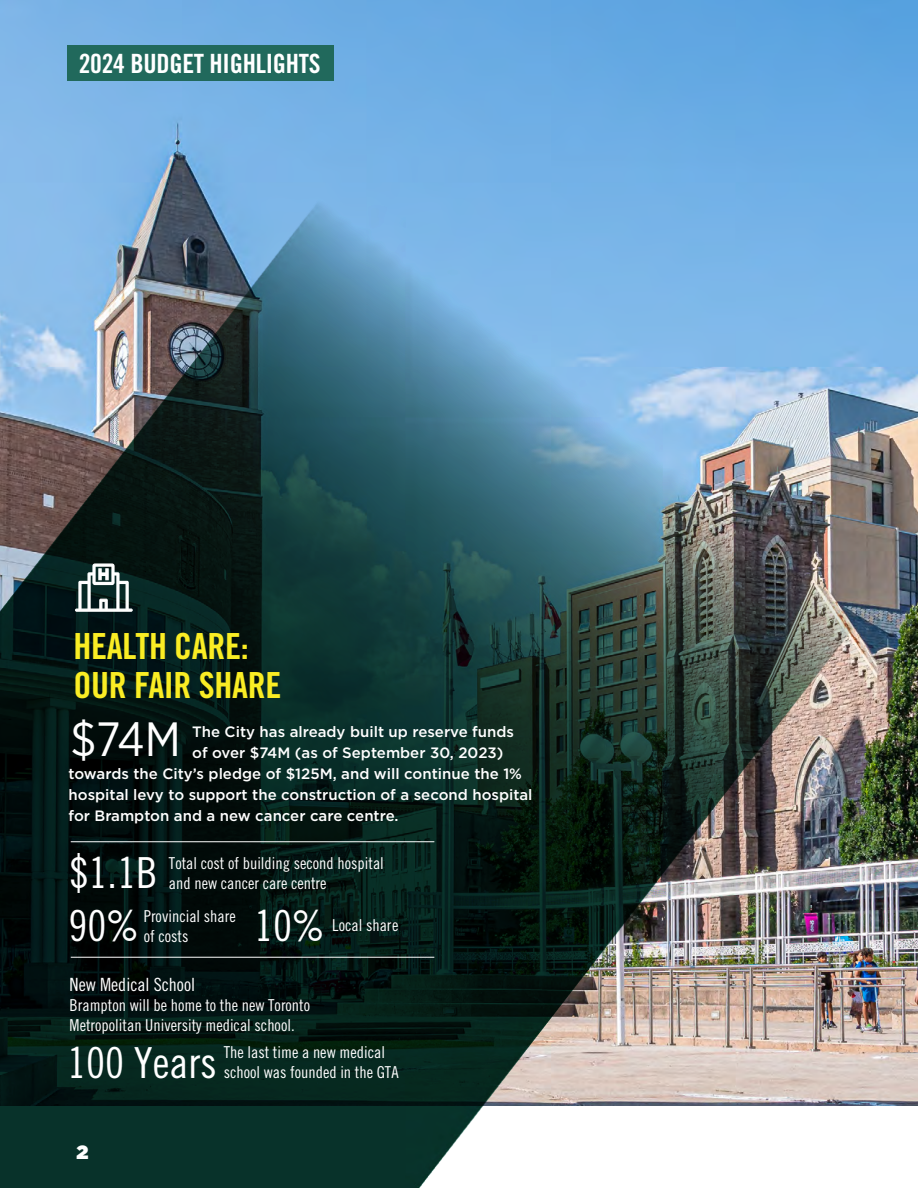
<style>
.page{position:relative;width:918px;height:1188px;background:#fff}
.page>*{position:absolute;margin:0;border:0;box-sizing:border-box;transform-origin:0 0}
.t1{font:48px "Gotham Narrow";color:#fff}
.t2{font:42.75px "Trade Gothic LT Std Cn 18";color:#fff}
.t3{font:36px/39px "Trade Gothic LT Std Bd Cn 20";letter-spacing:-.01em;color:#faed24}
.t4{font:26.55px "Trade Gothic LT Std Bd Cn 20";letter-spacing:-.01em;color:#fff}
.t5{font:900 19.2px "Gotham";color:#fff}
.t6{font:18.15px "Trade Gothic LT Std Cn 18";color:#fff}
.t7{font:16.35px/20.1px "Trade Gothic LT Std Cn 18";color:#fff}
.t8{font:500 15px "Gotham";color:#fff}
</style>
<div class="page">
<img style="left:0;top:0;width:918px;height:1188px">
<hr style="left:71px;top:841px;width:363px;height:1px;background:#fff">
<hr style="left:71px;top:957px;width:363px;height:1px;background:#fff">
<svg style="left:75px;top:563px;width:58px;height:49px"></svg>
<div style="left:67px;top:45px;width:266px;height:36px;background:#21695c"></div>
<h3 class="t4" style="left:79px;top:47px;width:243px">2024 BUDGET HIGHLIGHTS</h3>
<h2 class="t3" style="left:74px;top:627px;width:209px">HEALTH CARE:<br>OUR FAIR SHARE</h2>
<p class="t1" style="left:70px;top:709px;width:112px">$74M</p>
<p class="t8" style="left:192px;top:722px;width:323px">The City has already built up reserve funds</p>
<p class="t8" style="left:192px;top:743px;width:313px">of over $74M (as of September 30, 2023)</p>
<p class="t8" style="left:69px;top:764px;width:455px">towards the City’s pledge of $125M, and will continue the 1%</p>
<p class="t8" style="left:69px;top:785px;width:466px">hospital levy to support the construction of a second hospital</p>
<p class="t8" style="left:69px;top:806px;width:332px">for Brampton and a new cancer care centre.</p>
<p class="t2" style="left:70px;top:847px;width:89px">$1.1B</p>
<p class="t7" style="left:169px;top:853px;width:216px">Total cost of building second hospital and new cancer care centre</p>
<p class="t2" style="left:68px;top:900px;width:73px">90%</p>
<p class="t7" style="left:144px;top:906px;width:94px">Provincial share of costs</p>
<p class="t2" style="left:254px;top:900px;width:73px">10%</p>
<p class="t7" style="left:332px;top:915px;width:68px">Local share</p>
<p class="t6" style="left:70px;top:974px;width:127px">New Medical School</p>
<p class="t7" style="left:70px;top:995px;width:242px">Brampton will be home to the new Toronto<br>Metropolitan University medical school.</p>
<p class="t2" style="left:67px;top:1037px;width:151px">100 Years</p>
<p class="t7" style="left:224px;top:1042px;width:176px">The last time a new medical school was founded in the GTA</p>
<p class="t5" style="left:76px;top:1139px;width:13px">2</p>
</div>
